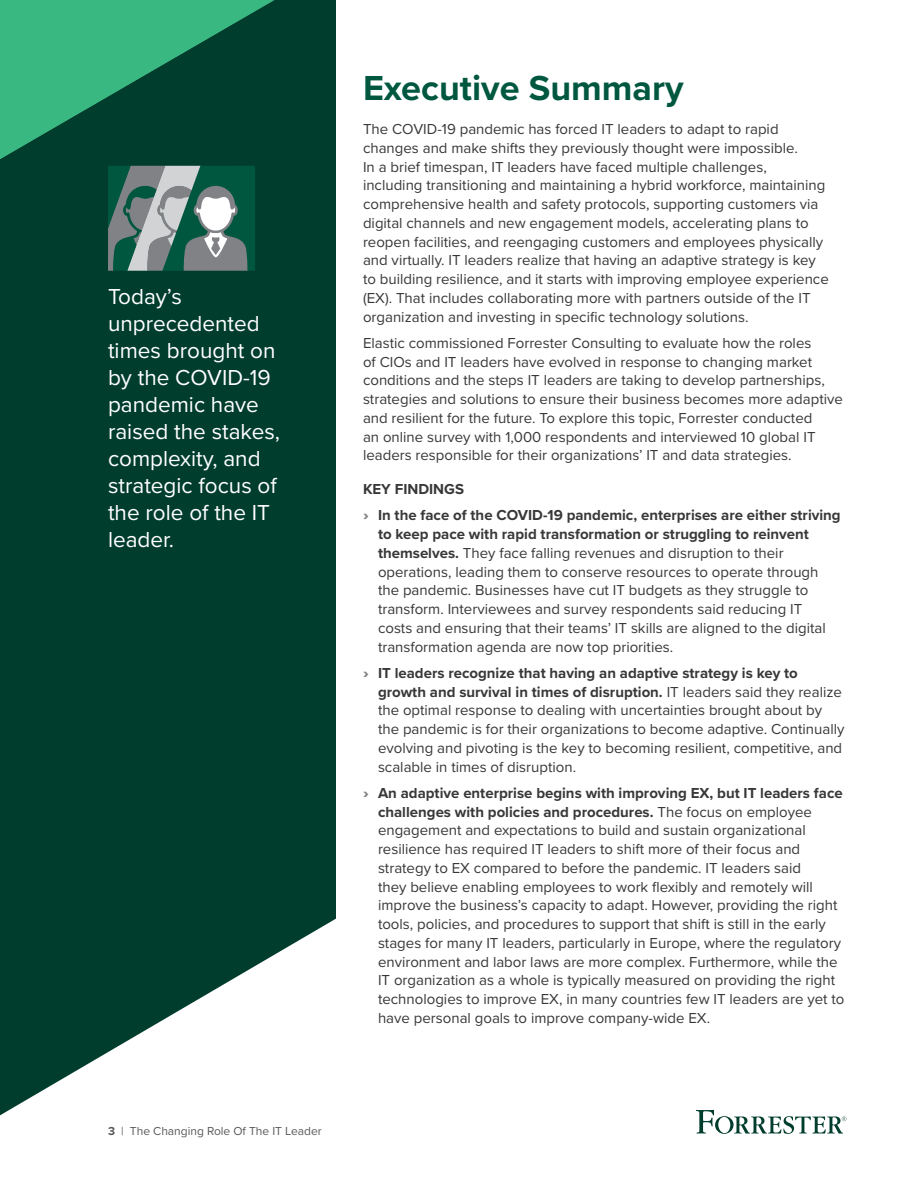
<style>
.page{position:relative;width:918px;height:1188px;background:#fff}
.page>*{position:absolute;margin:0;border:0;box-sizing:border-box;transform-origin:0 0}
.t1{font:700 36px "Proxima Nova";color:#005740}
.t2{font:22.5px/27px "Proxima Nova";color:#fff}
.t3{font:15px/18.8px "Proxima Nova";color:#383839}
.t4{font:700 15px/26.2px "Proxima Nova";color:#383839}
.t5{font:12px "Proxima Nova";color:#58595b}
.s1{font-weight:700}
.s2{font-weight:900;color:#808285}
</style>
<div class="page">
<svg style="left:0;top:0;width:336px;height:1115px;background:#1b5142"></svg>
<svg style="left:0;top:0;width:274px;height:159px;background:#1d7a57"></svg>
<svg style="left:696px;top:1110px;width:150px;height:24px"></svg>
<svg style="left:108px;top:166px;width:147px;height:105px;background:#668880"></svg>
<h2 class="t2" style="left:108px;top:282px;width:174px">Today’s unprecedented times brought on by the COVID-19 pandemic have raised the stakes, complexity, and strategic focus of the role of the IT leader.</h2>
<p class="t5" style="left:108px;top:1122px;width:215px"><span class="s1">3</span> | The Changing Role Of The IT Leader</p>
<h1 class="t1" style="left:363px;top:62px;width:322px">Executive Summary</h1>
<p class="t3" style="left:363px;top:119px;width:467px">The COVID-19 pandemic has forced IT leaders to adapt to rapid changes and make shifts they previously thought were impossible.<br>In a brief timespan, IT leaders have faced multiple challenges, including transitioning and maintaining a hybrid workforce, maintaining comprehensive health and safety protocols, supporting customers via digital channels and new engagement models, accelerating plans to reopen facilities, and reengaging customers and employees physically and virtually. IT leaders realize that having an adaptive strategy is key to building resilience, and it starts with improving employee experience (EX). That includes collaborating more with partners outside of the IT organization and investing in specific technology solutions.</p>
<p class="t3" style="left:363px;top:333px;width:481px">Elastic commissioned Forrester Consulting to evaluate how the roles<br>of CIOs and IT leaders have evolved in response to changing market conditions and the steps IT leaders are taking to develop partnerships, strategies and solutions to ensure their business becomes more adaptive and resilient for the future. To explore this topic, Forrester conducted<br>an online survey with 1,000 respondents and interviewed 10 global IT leaders responsible for their organizations’ IT and data strategies.</p>
<p class="t4" style="left:363px;top:476px;width:479px">KEY FINDINGS<br><span class="s2">›</span> In the face of the COVID-19 pandemic, enterprises are either striving</p>
<p class="t3" style="left:378px;top:524px;width:449px"><span class="s1">to keep pace with rapid transformation or struggling to reinvent themselves.</span> They face falling revenues and disruption to their operations, leading them to conserve resources to operate through the pandemic. Businesses have cut IT budgets as they struggle to transform. Interviewees and survey respondents said reducing IT costs and ensuring that their teams’ IT skills are aligned to the digital transformation agenda are now top priorities.</p>
<p class="t3" style="left:378px;top:663px;width:468px;text-indent:-15px"><span class="s2">›</span> <span class="s1">IT leaders recognize that having an adaptive strategy is key to growth and survival in times of disruption.</span> IT leaders said they realize the optimal response to dealing with uncertainties brought about by the pandemic is for their organizations to become adaptive. Continually evolving and pivoting is the key to becoming resilient, competitive, and scalable in times of disruption.</p>
<p class="t3" style="left:378px;top:783px;width:468px;text-indent:-15px"><span class="s2">›</span> <span class="s1">An adaptive enterprise begins with improving EX, but IT leaders face challenges with policies and procedures.</span> The focus on employee engagement and expectations to build and sustain organizational resilience has required IT leaders to shift more of their focus and strategy to EX compared to before the pandemic. IT leaders said<br>they believe enabling employees to work flexibly and remotely will improve the business’s capacity to adapt. However, providing the right tools, policies, and procedures to support that shift is still in the early stages for many IT leaders, particularly in Europe, where the regulatory environment and labor laws are more complex. Furthermore, while the IT organization as a whole is typically measured on providing the right technologies to improve EX, in many countries few IT leaders are yet to have personal goals to improve company-wide EX.</p>
</div>
